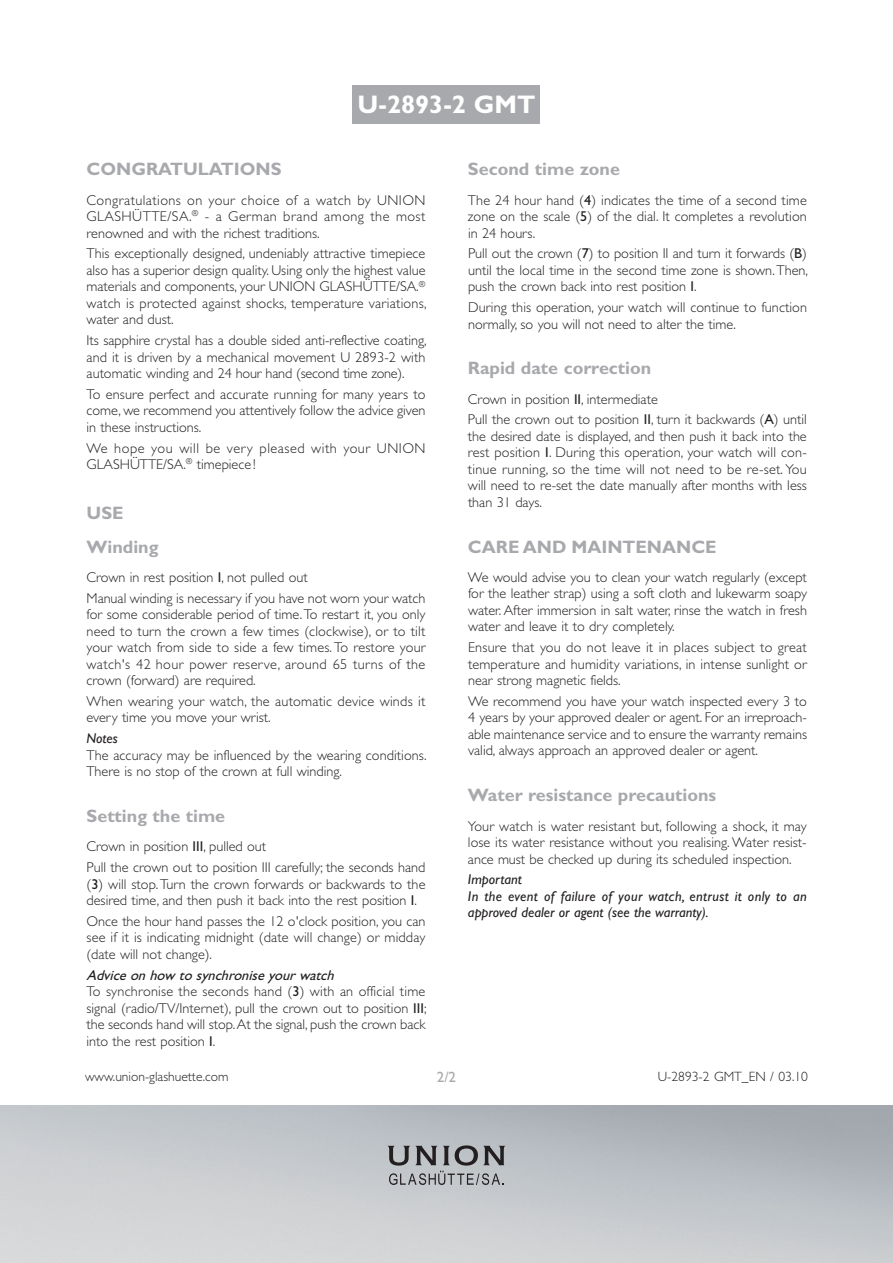
<style>
.page{position:relative;width:893px;height:1263px;background:#fff}
.page>*{position:absolute;margin:0;border:0;box-sizing:border-box;transform-origin:0 0}
.t1{font:700 25.5px "Gill Sans Std";color:#fff}
.t2{font:700 18px/33.5px "Gill Sans Std";color:#a8a9ad}
.t3{font:15px "Gill Sans Std";color:#a8a9ad}
.t4{font:300 14.25px/16.5px "Gill Sans Std";color:#231f20;text-align:justify}
.t5{font:italic 14.25px/16.5px "Gill Sans Std";color:#231f20}
.t6{font:300 14.25px/16.5px "Gill Sans Std";letter-spacing:.035em;color:#231f20}
.t7{font:300 13.5px "Gill Sans Std";color:#231f20}
.s1{font-weight:400}
.s2{font-weight:400;font-style:italic}
</style>
<div class="page">
<img style="left:0;top:1106px;width:893px;height:157px">
<svg style="left:387px;top:1145px;width:118px;height:20px;background:#828487"></svg>
<svg style="left:389px;top:1171px;width:115px;height:14px;background:#a0a2a5"></svg>
<div style="left:353px;top:85px;width:187px;height:38px;background:#a8a9ad"></div>
<h1 class="t1" style="left:358px;top:89px;width:179px">U-2893-2 GMT</h1>
<p class="t2" style="left:87px;top:153px;width:197px">Congratulations</p>
<p class="t4" style="left:87px;top:192px;width:340px">Congratulations on your choice of a watch by UNION GLASHÜTTE/SA.<sup>®</sup> - a German brand among the most renowned and with the richest traditions.</p>
<p class="t4" style="left:87px;top:245px;width:342px">This exceptionally designed, undeniably attractive timepiece also has a superior design quality. Using only the highest value materials and components, your UNION GLASHÜTTE/SA.<sup>® </sup>watch is protected against shocks, temperature variations, water and dust.</p>
<p class="t4" style="left:87px;top:332px;width:342px">Its sapphire crystal has a double sided anti-reflective coating, and it is driven by a mechanical movement U 2893-2 with automatic winding and 24 hour hand (second time zone).</p>
<p class="t4" style="left:87px;top:386px;width:340px">To ensure perfect and accurate running for many years to come, we recommend you attentively follow the advice given in these instructions.</p>
<p class="t6" style="left:87px;top:440px;width:340px">We hope you will be very pleased with your UNION<br>GLASHÜTTE/SA.<sup>®</sup> timepiece !</p>
<p class="t2" style="left:87px;top:496px;width:74px">Use<br>Winding</p>
<p class="t4" style="left:87px;top:567px;width:340px;line-height:20.7px">Crown in rest position <span class="s1">I</span>, not pulled out<br>Manual winding is necessary if you have not worn your watch</p>
<p class="t4" style="left:87px;top:606px;width:341px">for some considerable period of time. To restart it, you only need to turn the crown a few times (clockwise), or to tilt your watch from side to side a few times. To restore your watch's 42 hour power reserve, around 65 turns of the crown (forward) are required.</p>
<p class="t4" style="left:86px;top:693px;width:340px">When wearing your watch, the automatic device winds it every time you move your wrist.</p>
<p class="t5" style="left:86px;top:730px;width:33px">Notes</p>
<p class="t4" style="left:86px;top:747px;width:342px">The accuracy may be influenced by the wearing conditions.<br>There is no stop of the crown at full winding.</p>
<p class="t2" style="left:87px;top:799px;width:140px">Setting the time</p>
<p class="t4" style="left:87px;top:836px;width:340px;line-height:20.7px">Crown in position <span class="s1">III</span>, pulled out<br>Pull the crown out to position III carefully; the seconds hand</p>
<p class="t4" style="left:87px;top:876px;width:340px">(<span class="s1">3</span>) will stop. Turn the crown forwards or backwards to the desired time, and then push it back into the rest position <span class="s1">I</span>.</p>
<p class="t4" style="left:87px;top:913px;width:340px">Once the hour hand passes the 12 o'clock position, you can see if it is indicating midnight (date will change) or midday (date will not change).</p>
<p class="t4" style="left:87px;top:967px;width:342px;text-align:left"><span class="s2">Adviceonhow tosynchroniseyourwatch<br></span>To synchronise the seconds hand (<span class="s1">3</span>) with an official time signal (radio/TV/Internet), pull the crown out to position <span class="s1">III</span>; the seconds hand will stop.At the signal, push the crown back into the rest position <span class="s1">I</span>.</p>
<p class="t2" style="left:468px;top:153px;width:154px">Second time zone</p>
<p class="t4" style="left:468px;top:192px;width:340px">The 24 hour hand (<span class="s1">4</span>) indicates the time of a second time zone on the scale (<span class="s1">5</span>) of the dial. It completes a revolution in 24 hours.</p>
<p class="t4" style="left:468px;top:245px;width:342px">Pull out the crown (<span class="s1">7</span>) to position II and turn it forwards (<span class="s1">B</span>) until the local time in the second time zone is shown. Then, push the crown back into rest position <span class="s1">I</span>.</p>
<p class="t4" style="left:468px;top:299px;width:340px">During this operation, your watch will continue to function normally, so you will not need to alter the time.</p>
<p class="t2" style="left:468px;top:352px;width:185px">Rapid date correction</p>
<p class="t4" style="left:468px;top:389px;width:340px;line-height:20.7px">Crown in position <span class="s1">II</span>, intermediate<br>Pull the crown out to position <span class="s1">II</span>, turn it backwards (<span class="s1">A</span>) until</p>
<p class="t4" style="left:468px;top:428px;width:340px">the desired date is displayed, and then push it back into the rest position <span class="s1">I</span>. During this operation, your watch will con&shy;tinue running, so the time will not need to be re-set. You will need to re-set the date manually after months with less than 31 days.</p>
<p class="t2" style="left:468px;top:530px;width:250px">Care and maintenanc e</p>
<p class="t4" style="left:468px;top:569px;width:340px">We would advise you to clean your watch regularly (except for the leather strap) using a soft cloth and lukewarm soapy water. After immersion in salt water, rinse the watch in fresh water and leave it to dry completely.</p>
<p class="t4" style="left:468px;top:639px;width:340px">Ensure that you do not leave it in places subject to great temperature and humidity variations, in intense sunlight or near strong magnetic fields.</p>
<p class="t4" style="left:468px;top:693px;width:341px">We recommend you have your watch inspected every 3 to 4 years by your approved dealer or agent. For an irreproach&shy;able maintenance service and to ensure the warranty remains valid, always approach an approved dealer or agent.</p>
<p class="t2" style="left:468px;top:778px;width:250px">Water resistance precautions</p>
<p class="t4" style="left:468px;top:818px;width:340px">Your watch is water resistant but, following a shock, it may lose its water resistance without you realising. Water resist&shy;ance must be checked up during its scheduled inspection.</p>
<p class="t5" style="left:468px;top:871px;width:340px">Important<br>In the event of failure of your watch, entrust it only to an approved dealer or agent (see the warranty).</p>
<p class="t7" style="left:85px;top:1069px;width:145px">www.union-glashuette.com</p>
<p class="t7" style="left:658px;top:1069px;width:152px">U-2893-2 GMT_EN / 03.10</p>
<p class="t3" style="left:437px;top:1068px;width:21px">2/2</p>
</div>
